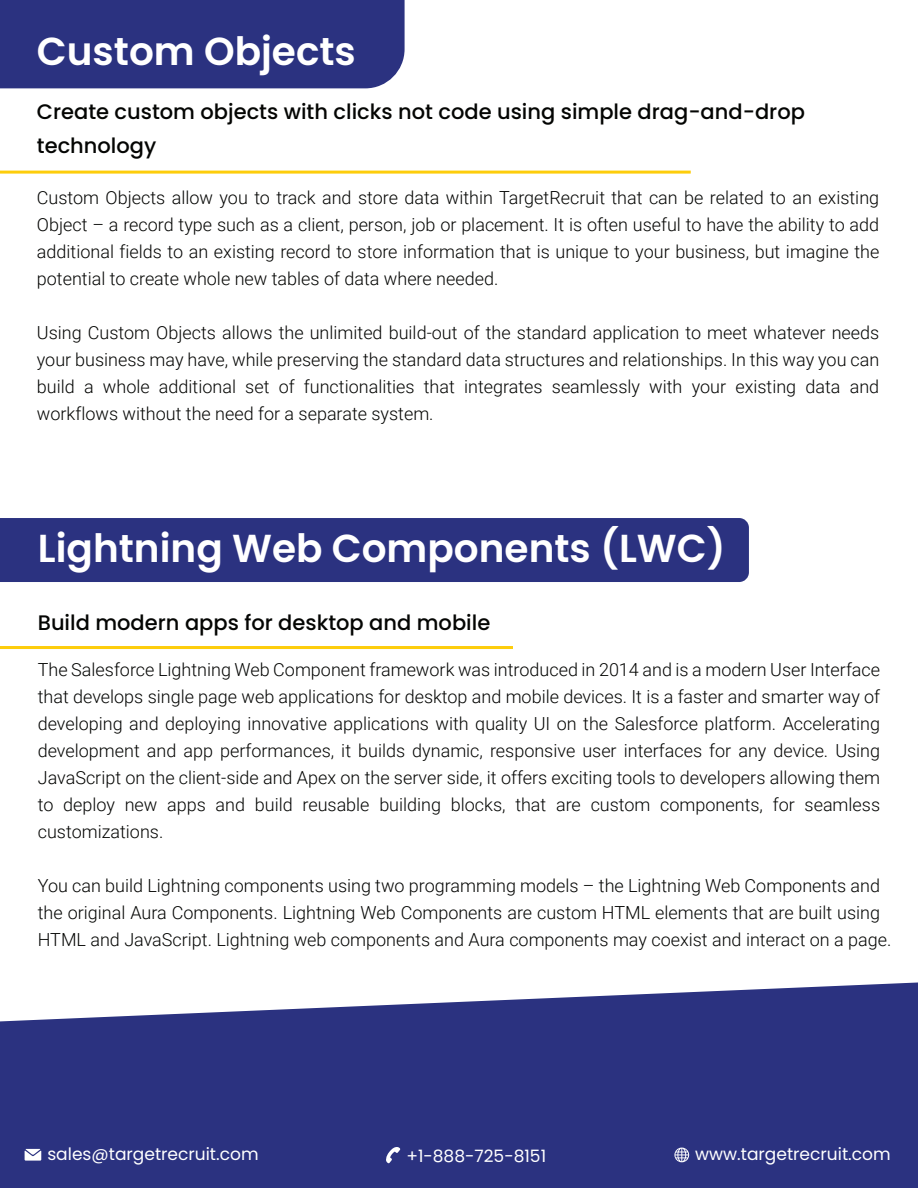
<style>
.page{position:relative;width:918px;height:1188px;background:#fff}
.page>*{position:absolute;margin:0;border:0;box-sizing:border-box;transform-origin:0 0}
.t1{font:600 39px "Poppins";color:#fff}
.t2{font:500 21px/34.2px "Poppins";color:#040503}
.t3{font:300 18px/27px "Roboto";color:#040503;text-align:justify}
.t4{font:17.1px "Poppins";color:#fff}
</style>
<div class="page">
<div style="left:0;top:0;width:405px;height:88px;background:#2b3280"></div>
<svg style="left:0;top:982px;width:918px;height:206px;background:#3f458c"></svg>
<hr style="left:0;top:171px;width:691px;height:3px;background:#fdcd0b">
<div style="left:0;top:518px;width:749px;height:64px;background:#2b3280"></div>
<hr style="left:0;top:646px;width:513px;height:3px;background:#fdcd0b">
<svg style="left:25px;top:1149px;width:16px;height:12px"></svg>
<svg style="left:385px;top:1147px;width:15px;height:16px"></svg>
<svg style="left:674px;top:1148px;width:15px;height:14px"></svg>
<h1 class="t1" style="left:37px;top:29px;width:320px">Custom Objects</h1>
<p class="t2" style="left:37px;top:95px;width:770px">Create custom objects with clicks not code using simple drag-and-drop technology</p>
<p class="t3" style="left:37px;top:183px;width:844px">Custom Objects allow you to track and store data within TargetRecruit that can be related to an existing Object – a record type such as a client, person, job or placement. It is often useful to have the ability to add additional fields to an existing record to store information that is unique to your business, but imagine the potential to create whole new tables of data where needed.</p>
<p class="t3" style="left:37px;top:318px;width:844px">Using Custom Objects allows the unlimited build-out of the standard application to meet whatever needs your business may have, while preserving the standard data structures and relationships. In this way you can build a whole additional set of functionalities that integrates seamlessly with your existing data and workflows without the need for a separate system.</p>
<h1 class="t1" style="left:38px;top:526px;width:689px">Lightning Web Components (LWC)</h1>
<p class="t2" style="left:38px;top:606px;width:454px">Build modern apps for desktop and mobile</p>
<p class="t3" style="left:38px;top:655px;width:844px">The Salesforce Lightning Web Component framework was introduced in 2014 and is a modern User Interface that develops single page web applications for desktop and mobile devices. It is a faster and smarter way of developing and deploying innovative applications with quality UI on the Salesforce platform. Accelerating development and app performances, it builds dynamic, responsive user interfaces for any device. Using JavaScript on the client-side and Apex on the server side, it offers exciting tools to developers allowing them to deploy new apps and build reusable building blocks, that are custom components, for seamless customizations.</p>
<p class="t3" style="left:38px;top:871px;width:855px;text-align:left">You can build Lightning components using two programming models – the Lightning Web Components and the original Aura Components. Lightning Web Components are custom HTML elements that are built using<br>HTML and JavaScript. Lightning web components and Aura components may coexist and interact on a page.</p>
<p class="t4" style="left:47px;top:1144px;width:213px">sales@targetrecruit.com</p>
<p class="t4" style="left:406px;top:1146px;width:141px">+1-888-725-8151</p>
<p class="t4" style="left:695px;top:1144px;width:197px">www.targetrecruit.com</p>
</div>
